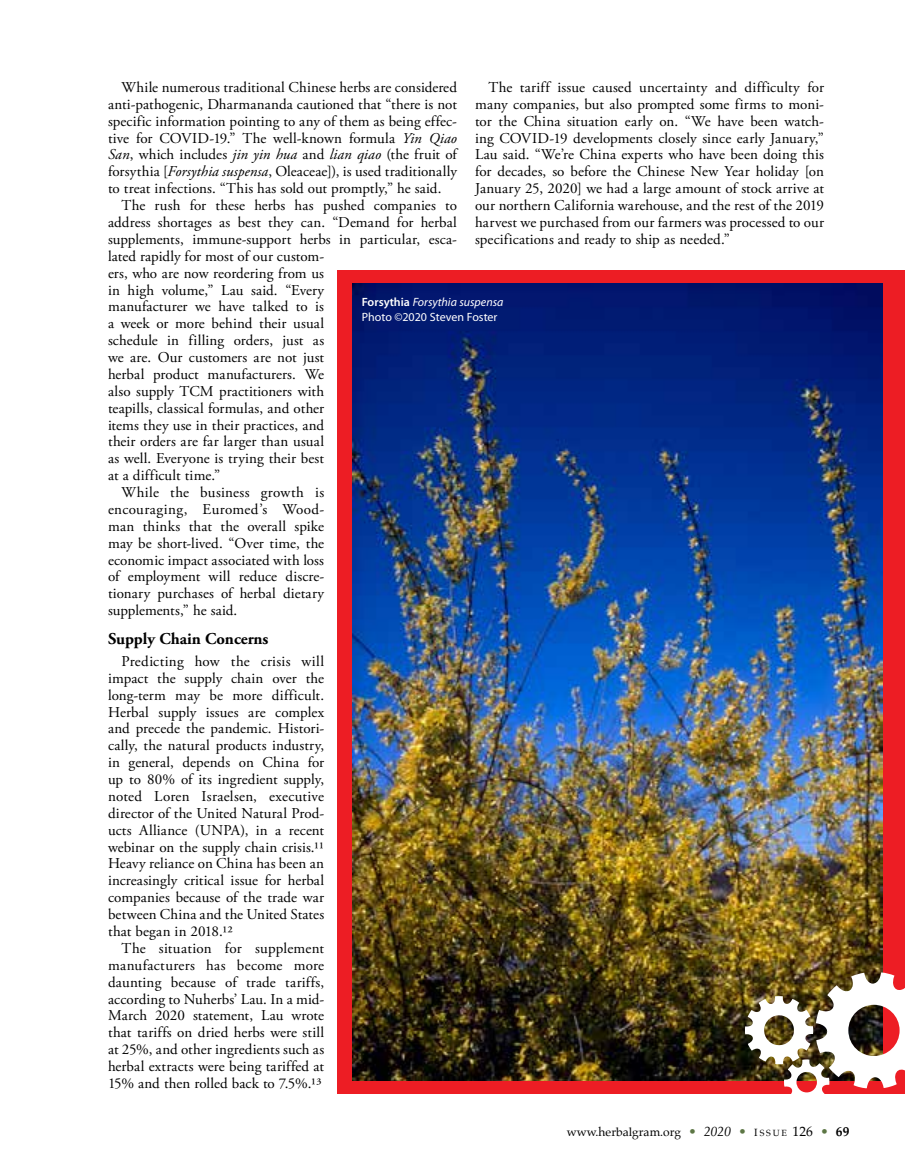
<style>
.page{position:relative;width:905px;height:1175px;background:#fff}
.page>*{position:absolute;margin:0;border:0;box-sizing:border-box;transform-origin:0 0}
.t1{font:700 16.5px "Adobe Garamond Pro";color:#000}
.t2{font:15px/16.8px "Adobe Garamond Pro";letter-spacing:.005em;color:#000;text-align:justify}
.t3{font:15px "Adobe Garamond Pro";letter-spacing:.025em;color:#000}
.t4{font:12px/15px "Myriad Pro";color:#fff}
.t5{font:12px "Palatino";color:#000}
.s1{font-style:italic}
.s2{font-weight:600}
.s3{font-size:13.5px;color:#5c7644}
.s4{font-style:italic;font-size:13.5px}
.s5{font-size:10.5px}
.s6{font-size:9px}
.s7{font-size:13.5px}
.s8{font-weight:700;font-size:13.5px}
</style>
<div class="page">
<div style="left:338px;top:270px;width:566px;height:824px;background:#ed1d24"></div>
<img style="left:352px;top:284px;width:530px;height:796px">
<img style="left:744px;top:972px;width:160px;height:122px">
<p class="t2" style="left:108px;top:79px;width:350px;text-indent:14px">While numerous traditional Chinese herbs are considered anti-pathogenic, Dharmananda cautioned that “there is not specific information pointing to any of them as being effec&shy;tive for COVID-19.” The well-known formula <span class="s1">Yin Qiao San</span>, which includes <span class="s1">jin yin hua</span> and <span class="s1">lian qiao</span> (the fruit of forsythia [<span class="s1">Forsythia suspensa</span>, Oleaceae]), is used traditionally to treat infections. “This has sold out promptly,” he said.</p>
<p class="t2" style="left:122px;top:197px;width:337px">The rush for these herbs has pushed companies to</p>
<p class="t2" style="left:108px;top:214px;width:350px">address shortages as best they can. “Demand for herbal</p>
<p class="t2" style="left:108px;top:231px;width:350px">supplements, immune-support herbs in particular, esca-</p>
<p class="t2" style="left:108px;top:248px;width:217px">lated rapidly for most of our custom-</p>
<p class="t2" style="left:108px;top:265px;width:217px">ers, who are now reordering from us</p>
<p class="t2" style="left:108px;top:282px;width:217px">in high volume,” Lau said. “Every</p>
<p class="t2" style="left:108px;top:299px;width:217px">manufacturer we have talked to is</p>
<p class="t2" style="left:108px;top:316px;width:218px">a week or more behind their usual</p>
<p class="t2" style="left:108px;top:332px;width:218px">schedule in filling orders, just as</p>
<p class="t2" style="left:108px;top:349px;width:218px">we are. Our customers are not just</p>
<p class="t2" style="left:108px;top:366px;width:217px">herbal product manufacturers. We</p>
<p class="t2" style="left:108px;top:383px;width:217px">also supply TCM practitioners with</p>
<p class="t2" style="left:108px;top:400px;width:218px">teapills, classical formulas, and other</p>
<p class="t2" style="left:108px;top:417px;width:218px">items they use in their practices, and</p>
<p class="t2" style="left:108px;top:434px;width:217px">their orders are far larger than usual</p>
<p class="t2" style="left:108px;top:451px;width:217px">as well. Everyone is trying their best</p>
<p class="t2" style="left:108px;top:467px;width:114px">at a difficult time.”</p>
<p class="t3" style="left:122px;top:483px;width:204px">While the business growth is</p>
<p class="t3" style="left:108px;top:500px;width:217px">encouraging, Euromed’s Wood-</p>
<p class="t2" style="left:108px;top:518px;width:218px">man thinks that the overall spike</p>
<p class="t2" style="left:108px;top:535px;width:218px">may be short-lived. “Over time, the</p>
<p class="t2" style="left:108px;top:552px;width:217px">economic impact associated with loss</p>
<p class="t2" style="left:108px;top:569px;width:217px">of employment will reduce discre-</p>
<p class="t2" style="left:108px;top:586px;width:218px">tionary purchases of herbal dietary</p>
<p class="t2" style="left:108px;top:602px;width:131px">supplements,” he said.</p>
<p class="t1" style="left:108px;top:629px;width:162px">Supply Chain Concerns</p>
<p class="t2" style="left:108px;top:653px;width:218px;text-indent:14px">Predicting how the crisis will impact the supply chain over the long-term may be more difficult.<br>Herbal supply issues are complex and precede the pandemic. Histori&shy;cally, the natural products industry, in general, depends on China for up to 80% of its ingredient supply, noted Loren Israelsen, executive director of the United Natural Prod&shy;ucts Alliance (UNPA), in a recent webinar on the supply chain crisis.11<br>Heavy reliance on China has been an increasingly critical issue for herbal companies because of the trade war between China and the United States that began in 2018.12</p>
<p class="t2" style="left:108px;top:940px;width:218px;text-indent:14px">The situation for supplement manufacturers has become more daunting because of trade tariffs, according to Nuherbs’ Lau. In a mid-March 2020 statement, Lau wrote that tariffs on dried herbs were still at 25%, and other ingredients such as herbal extracts were being tariffed at 15% and then rolled back to 7.5%.13</p>
<p class="t2" style="left:475px;top:79px;width:350px;text-indent:14px">The tariff issue caused uncertainty and difficulty for many companies, but also prompted some firms to moni&shy;tor the China situation early on. “We have been watch&shy;ing COVID-19 developments closely since early January,” Lau said. “We’re China experts who have been doing this for decades, so before the Chinese New Year holiday [on January 25, 2020] we had a large amount of stock arrive at our northern California warehouse, and the rest of the 2019 harvest we purchased from our farmers was processed to our specifications and ready to ship as needed.”</p>
<p class="t4" style="left:362px;top:295px;width:143px"><span class="s2">Forsythia</span> <span class="s1">Forsythia suspensa<br></span>Photo ©2020 Steven Foster</p>
<p class="t5" style="left:566px;top:1122px;width:284px">www.herbalgram.org <span class="s3">•</span> <span class="s4">2020</span> <span class="s3">•</span> <span class="s5">I</span> <span class="s6">S S U E</span> <span class="s7">126</span> <span class="s3">•</span> <span class="s8">69</span></p>
</div>
